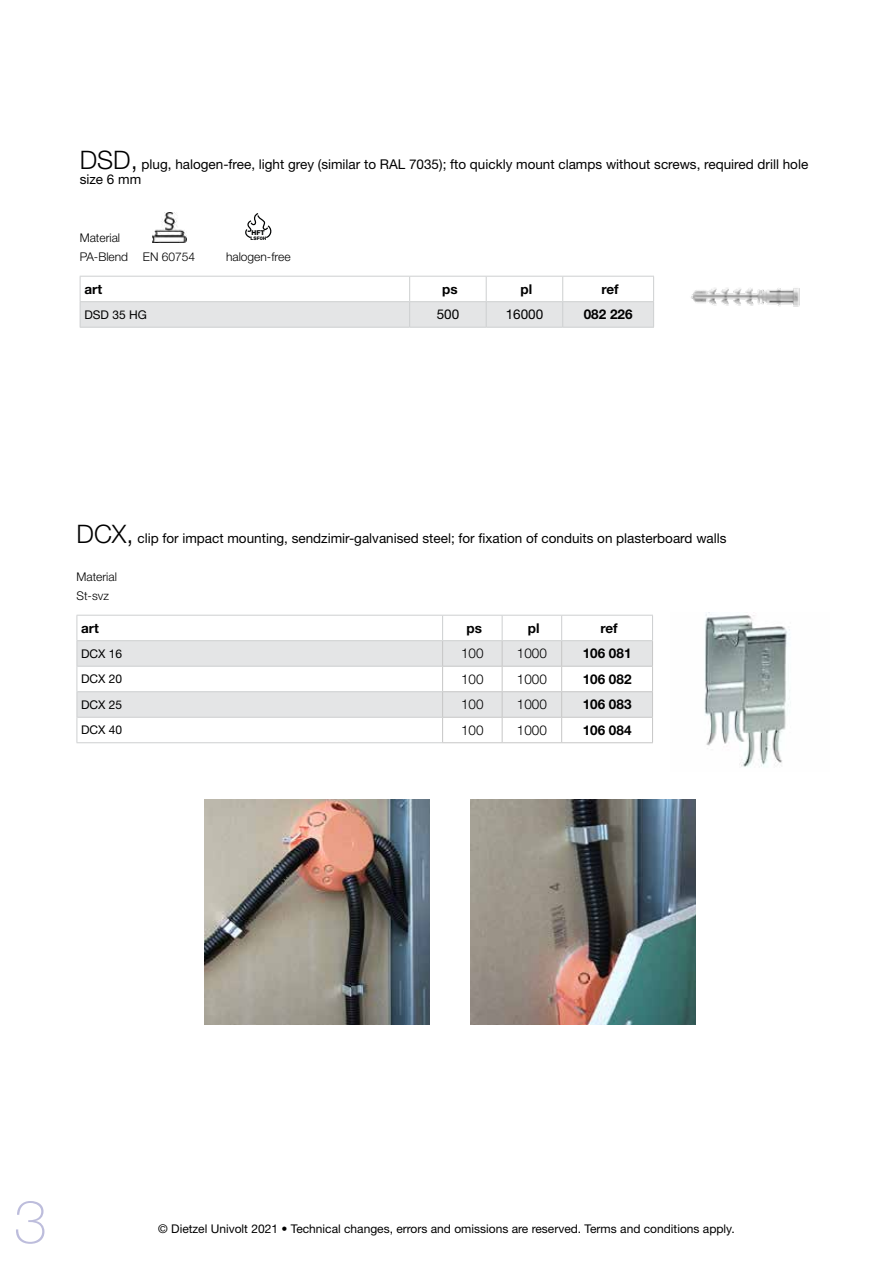
<style>
.page{position:relative;width:893px;height:1263px;background:#fff}
.page>*{position:absolute;margin:0;border:0;box-sizing:border-box;transform-origin:0 0}
.t1{font:100 60px "Helvetica Neue LT Pro";color:#bdbddc}
.t2{font:13.5px/15px "Helvetica Neue LT Pro";color:#000}
.t3{font:700 13.5px "Helvetica Neue LT Pro";color:#000}
.t4{font:300 13.5px "Helvetica Neue LT Pro";color:#000}
.t5{font:12px "Helvetica Neue LT Pro";color:#000}
.t6{font:300 12px/19.2px "Helvetica Neue LT Pro";color:#000}
.t7{font:800 6.75px "Helvetica Neue";color:#010202}
.t8{font:800 4.8px "Helvetica Neue";color:#010202}
.s1{font-weight:300;font-size:25.5px}
</style>
<div class="page">
<hr style="left:442px;top:742px;width:60px;height:1px;background:#c6c6c6">
<hr style="left:502px;top:742px;width:60px;height:1px;background:#c6c6c6">
<hr style="left:562px;top:742px;width:91px;height:1px;background:#c6c6c6">
<svg style="left:77px;top:615px;width:576px;height:127px"></svg>
<hr style="left:77px;top:742px;width:365px;height:1px;background:#cdcfd0">
<hr style="left:77px;top:666px;width:365px;height:1px;background:#cdcfd0">
<hr style="left:77px;top:691px;width:365px;height:1px;background:#cdcfd0">
<hr style="left:77px;top:717px;width:365px;height:1px;background:#cdcfd0">
<img style="left:704px;top:612px;width:87px;height:155px">
<img style="left:152px;top:212px;width:34px;height:30px">
<svg style="left:245px;top:213px;width:27px;height:25px"></svg>
<hr style="left:80px;top:276px;width:330px;height:1px;background:#cdcfd0">
<hr style="left:410px;top:276px;width:76px;height:1px;background:#cdcfd0">
<hr style="left:486px;top:276px;width:77px;height:1px;background:#cdcfd0">
<hr style="left:563px;top:276px;width:91px;height:1px;background:#cdcfd0">
<hr style="left:80px;top:327px;width:330px;height:1px;background:#cdcfd0">
<hr style="left:410px;top:327px;width:76px;height:1px;background:#cdcfd0">
<hr style="left:486px;top:327px;width:77px;height:1px;background:#cdcfd0">
<hr style="left:563px;top:327px;width:91px;height:1px;background:#cdcfd0">
<svg style="left:80px;top:277px;width:574px;height:50px"></svg>
<img style="left:653px;top:275px;width:147px;height:42px">
<img style="left:204px;top:799px;width:225px;height:225px">
<img style="left:471px;top:799px;width:225px;height:225px">
<p class="t2" style="left:80px;top:157px;width:730px"><span class="s1">DSD,</span> plug, halogen-free, light grey (similar to RAL 7035); fto quickly mount clamps without screws, required drill hole size 6 mm</p>
<p class="t6" style="left:80px;top:228px;width:42px">Material</p>
<p class="t7" style="left:252px;top:229px;width:15px">HFT</p>
<p class="t8" style="left:251px;top:235px;width:17px">LSF0H</p>
<p class="t6" style="left:80px;top:247px;width:117px">PA-Blend EN 60754</p>
<p class="t6" style="left:226px;top:247px;width:66px">halogen-free</p>
<p class="t3" style="left:84px;top:281px;width:19px">art</p>
<p class="t3" style="left:442px;top:281px;width:17px">ps</p>
<p class="t3" style="left:521px;top:281px;width:13px">pl</p>
<p class="t3" style="left:601px;top:281px;width:19px">ref</p>
<p class="t5" style="left:84px;top:307px;width:64px">DSD 35 HG</p>
<p class="t2" style="left:437px;top:307px;width:24px">500</p>
<p class="t2" style="left:506px;top:307px;width:39px">16000</p>
<p class="t3" style="left:584px;top:306px;width:50px">082 226</p>
<p class="t2" style="left:77px;top:530px;width:651px"><span class="s1">DCX,</span> clip for impact mounting, sendzimir-galvanised steel; for fixation of conduits on plasterboard walls</p>
<p class="t6" style="left:77px;top:567px;width:42px">Material<br>St-svz</p>
<p class="t3" style="left:81px;top:620px;width:19px">art</p>
<p class="t3" style="left:467px;top:620px;width:17px">ps</p>
<p class="t3" style="left:528px;top:620px;width:13px">pl</p>
<p class="t3" style="left:600px;top:620px;width:19px">ref</p>
<p class="t5" style="left:81px;top:646px;width:43px">DCX 16</p>
<p class="t4" style="left:461px;top:645px;width:24px">100</p>
<p class="t4" style="left:517px;top:645px;width:32px">1000</p>
<p class="t3" style="left:583px;top:645px;width:50px">106 081</p>
<p class="t5" style="left:81px;top:672px;width:43px">DCX 20</p>
<p class="t4" style="left:461px;top:671px;width:24px">100</p>
<p class="t4" style="left:517px;top:671px;width:32px">1000</p>
<p class="t3" style="left:583px;top:671px;width:50px">106 082</p>
<p class="t5" style="left:81px;top:697px;width:43px">DCX 25</p>
<p class="t4" style="left:461px;top:696px;width:24px">100</p>
<p class="t4" style="left:517px;top:696px;width:32px">1000</p>
<p class="t3" style="left:583px;top:696px;width:50px">106 083</p>
<p class="t5" style="left:81px;top:723px;width:43px">DCX 40</p>
<p class="t4" style="left:461px;top:722px;width:24px">100</p>
<p class="t4" style="left:517px;top:722px;width:32px">1000</p>
<p class="t3" style="left:583px;top:722px;width:50px">106 084</p>
<h1 class="t1" style="left:14px;top:1186px;width:35px">3</h1>
<p class="t5" style="left:158px;top:1221px;width:578px">© Dietzel Univolt 2021 • Technical changes, errors and omissions are reserved. Terms and conditions apply.</p>
</div>
